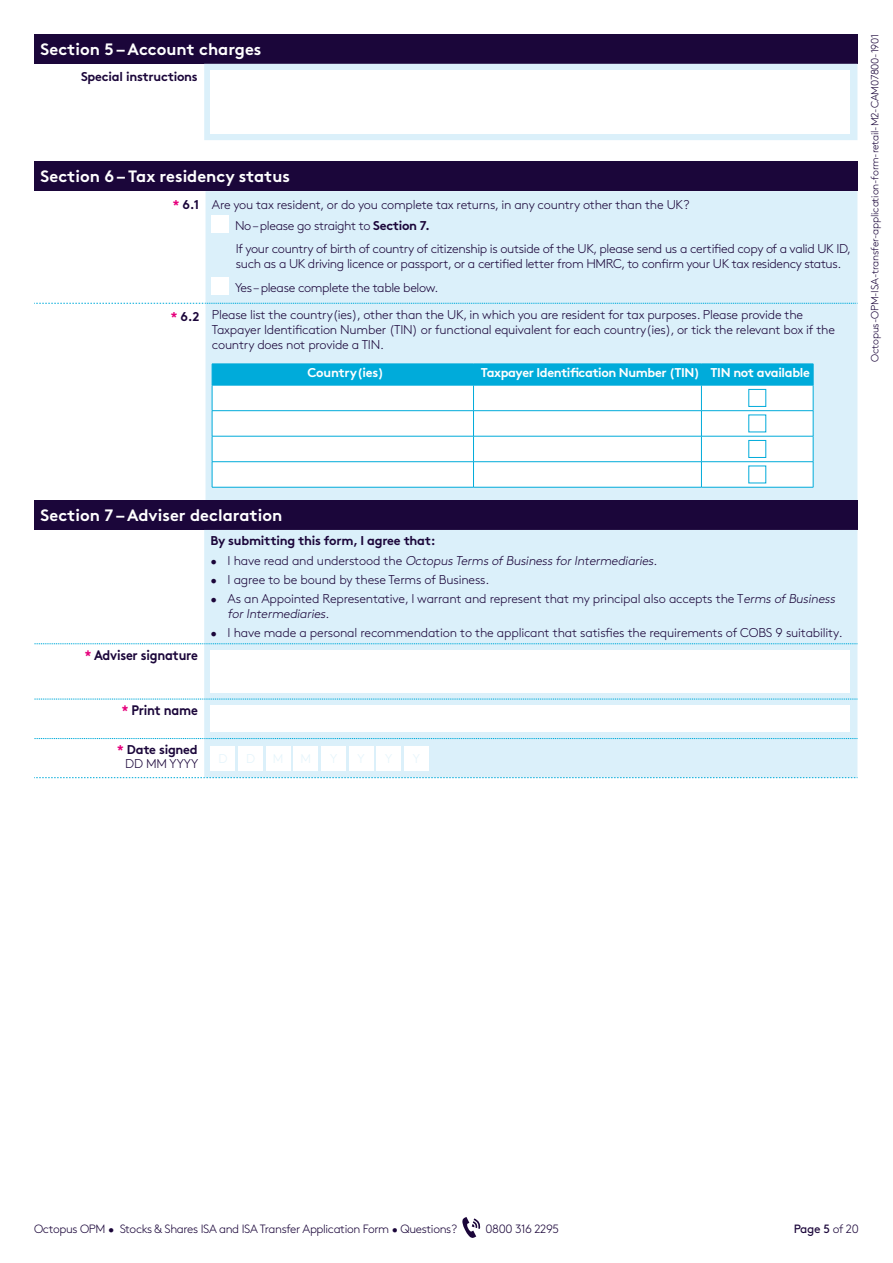
<style>
.page{position:relative;width:893px;height:1263px;background:#fff}
.page>*{position:absolute;margin:0;border:0;box-sizing:border-box;transform-origin:0 0}
.t1{font:700 16.5px "Brown";color:#fff}
.t2{font:700 13.8px "Brown";letter-spacing:-.02em;color:#1b063a;scale:.92 1}
.t3{font:300 12.75px/15px "Brown";letter-spacing:-.02em;color:#1b063a}
.t4{font:700 12.75px/14.2px "Brown";letter-spacing:-.02em;color:#1b063a;text-align:right}
.t5{font:italic 300 12.75px "Brown";color:#1b063a}
.t6{font:700 12.75px "Brown";letter-spacing:-.035em;color:#fff}
.t7{font:300 12.75px "Brown";color:#e4f4fb}
.t8{font:300 12px "Brown";letter-spacing:-.03em;color:#1b063a}
.t9{font:12px "Brown";color:#1b063a}
.t10{font:300 10.5px "Brown";letter-spacing:-.02em;color:#1b063a}
.s1{font-weight:700;color:#e6007c}
.s2{font-weight:700}
.s3{font-style:normal}
.s4{font-style:italic}
.s5{color:#e6007c}
.s6{font-weight:300}
</style>
<div class="page">
<svg style="left:462px;top:1217px;width:18px;height:21px"></svg>
<div style="left:34px;top:34px;width:823px;height:30px;background:#1b063a"></div>
<div style="left:204px;top:64px;width:653px;height:76px;background:#dbf0fa"></div>
<div style="left:211px;top:70px;width:639px;height:64px;background:#fff"></div>
<div style="left:34px;top:161px;width:823px;height:30px;background:#1b063a"></div>
<div style="left:206px;top:191px;width:651px;height:309px;background:#dbf0fa"></div>
<svg style="left:34px;top:303px;width:824px;height:1px"></svg>
<div style="left:212px;top:216px;width:17px;height:17px;background:#fff"></div>
<div style="left:212px;top:278px;width:17px;height:17px;background:#fff"></div>
<svg style="left:212px;top:364px;width:602px;height:123px"></svg>
<hr style="left:212px;top:487px;width:261px;height:1px;background:#00abda">
<hr style="left:473px;top:487px;width:228px;height:1px;background:#00abda">
<hr style="left:701px;top:487px;width:112px;height:1px;background:#00abda">
<div style="left:749px;top:389px;width:17px;height:18px;background:#fff;border:1px solid #00abda"></div>
<div style="left:749px;top:415px;width:17px;height:17px;background:#fff"></div>
<div style="left:749px;top:440px;width:17px;height:18px;background:#fff;border:1px solid #00abda"></div>
<div style="left:749px;top:466px;width:17px;height:17px;background:#fff"></div>
<div style="left:34px;top:500px;width:823px;height:30px;background:#1b063a"></div>
<div style="left:204px;top:530px;width:653px;height:247px;background:#dbf0fa"></div>
<svg style="left:34px;top:643px;width:824px;height:1px"></svg>
<svg style="left:34px;top:699px;width:824px;height:1px"></svg>
<svg style="left:34px;top:738px;width:824px;height:1px"></svg>
<svg style="left:34px;top:777px;width:824px;height:1px"></svg>
<div style="left:211px;top:650px;width:639px;height:43px;background:#fff"></div>
<div style="left:211px;top:705px;width:639px;height:27px;background:#fff"></div>
<div style="left:211px;top:746px;width:24px;height:24px;background:#fff"></div>
<div style="left:238px;top:746px;width:25px;height:24px;background:#fff"></div>
<div style="left:266px;top:746px;width:24px;height:24px;background:#fff"></div>
<div style="left:293px;top:746px;width:25px;height:24px;background:#fff"></div>
<div style="left:321px;top:746px;width:25px;height:24px;background:#fff"></div>
<div style="left:349px;top:746px;width:24px;height:24px;background:#fff"></div>
<div style="left:376px;top:746px;width:25px;height:24px;background:#fff"></div>
<div style="left:404px;top:746px;width:25px;height:24px;background:#fff"></div>
<p class="t1" style="left:40px;top:36px;width:223px">Section 5 – Account charges</p>
<p class="t4" style="left:81px;top:68px;width:118px">Special instructions</p>
<p class="t1" style="left:40px;top:163px;width:251px">Section 6 – Tax residency status</p>
<p class="t3" style="left:235px;top:194px;width:456px;line-height:20.5px;text-indent:-62px"><span class="s1">*</span> <span class="s2">6.1</span> Are you tax resident, or do you complete tax returns, in any country other than the UK?<br>No – please go straight to <span class="s2">Section 7.</span></p>
<p class="t3" style="left:236px;top:240px;width:617px">If your country of birth of country of citizenship is outside of the UK, please send us a certified copy of a valid UK ID, such as a UK driving licence or passport, or a certified letter from HMRC, to confirm your UK tax residency status.</p>
<p class="t3" style="left:171px;top:273px;width:634px;line-height:27.5px;text-indent:64px">Yes – please complete the table below.<br><span class="s1">*</span> <span class="s2">6.2</span> Please list the country(ies), other than the UK, in which you are resident for tax purposes. Please provide the</p>
<p class="t3" style="left:212px;top:321px;width:625px">Taxpayer Identification Number (TIN) or functional equivalent for each country(ies), or tick the relevant box if the country does not provide a TIN.</p>
<p class="t6" style="left:307px;top:362px;width:78px">Country(ies)</p>
<p class="t6" style="left:481px;top:362px;width:330px">Taxpayer Identification Number (TIN) TIN not available</p>
<p class="t10" style="left:867px;top:362px;width:329px;rotate:-90deg">Octopus-OPM-ISA-transfer-application-form-retail-M2-CAM07800-1901</p>
<p class="t1" style="left:40px;top:502px;width:243px">Section 7 – Adviser declaration</p>
<p class="t4" style="left:211px;top:532px;width:226px">By submitting this form, I agree that:</p>
<p class="t5" style="left:211px;top:551px;width:448px"><span class="s3">• I h a ve re a d a n d u n d e rst o o d t h e</span> OctopusTermsofBusinessforIntermediaries<span class="s3">.</span></p>
<p class="t3" style="left:211px;top:571px;width:280px">• I agree to be bound by these Terms of Business.</p>
<p class="t3" style="left:228px;top:590px;width:612px;text-indent:-17px">• As an Appointed Representative, I warrant and represent that my principal also accepts the T<span class="s4">ermsofBusiness forIntermediaries</span>.</p>
<p class="t3" style="left:211px;top:625px;width:633px">• I have made a personal recommendation to the applicant that satisfies the requirements of COBS 9 suitability.</p>
<p class="t2" style="left:85px;top:644px;width:124px"><span class="s5">*</span> Adviser signature</p>
<p class="t2" style="left:122px;top:699px;width:84px"><span class="s5">*</span> Print name</p>
<p class="t4" style="left:117px;top:741px;width:83px"><span class="s5">*</span> Date signed<br><span class="s6">DD MM YYYY</span></p>
<p class="t7" style="left:218px;top:749px;width:10px">D</p>
<p class="t7" style="left:246px;top:749px;width:10px">D</p>
<p class="t8" style="left:34px;top:1220px;width:424px">Octopus OPM • Stocks &amp; Shares ISA and ISA Transfer Application Form • Questions?</p>
<p class="t8" style="left:486px;top:1220px;width:75px">0800 316 2295</p>
<p class="t9" style="left:794px;top:1220px;width:67px">Page 5 <span class="s6">of 20</span></p>
</div>
